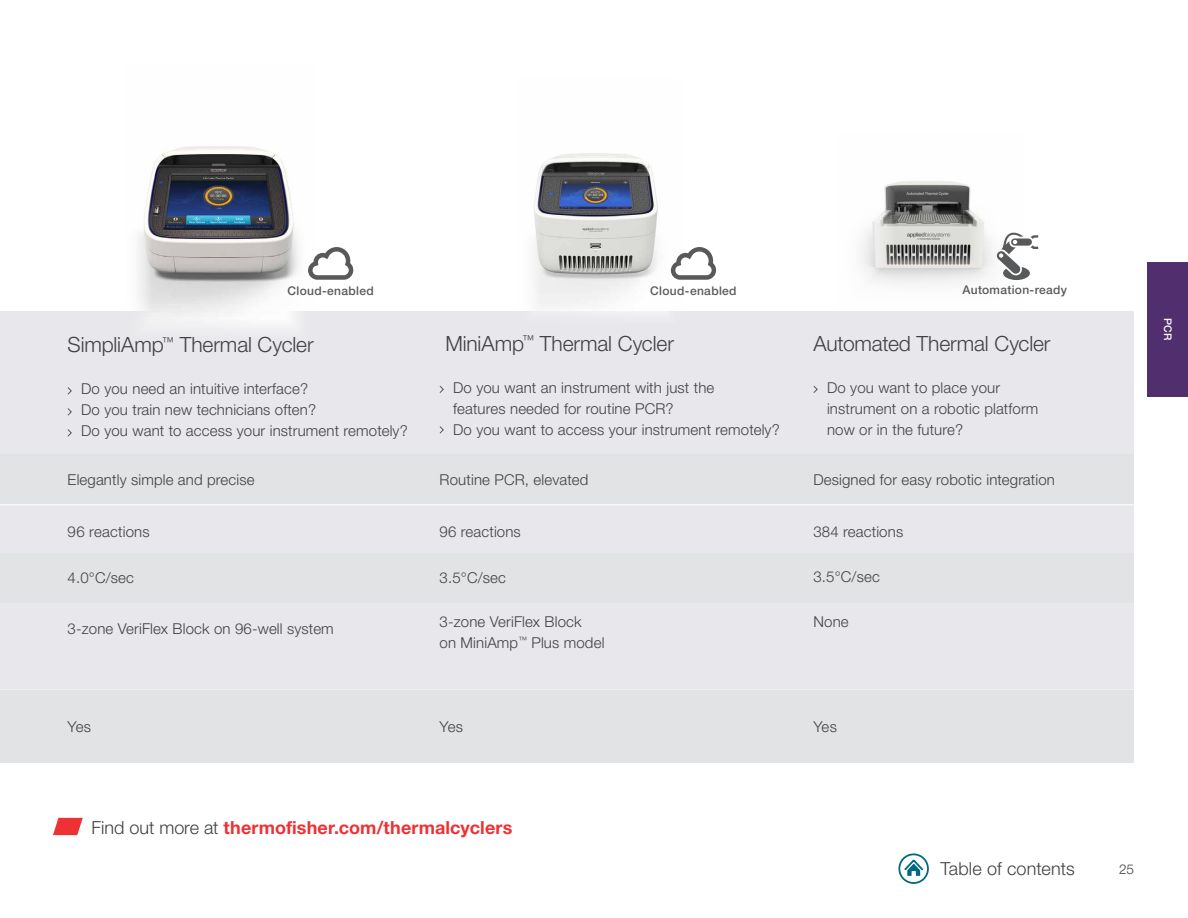
<style>
.page{position:relative;width:1188px;height:918px;background:#fff}
.page>*{position:absolute;margin:0;border:0;box-sizing:border-box;transform-origin:0 0}
.t1{font:300 21px "Helvetica Neue LTW1 G";letter-spacing:-.005em;color:#414042}
.t2{font:700 18px "Helvetica Neue LTW1 G";letter-spacing:.01em;color:#ee3134}
.t3{font:300 18px "Helvetica Neue LTW1 G";letter-spacing:.005em;color:#414042}
.t4{font:300 15px/21px "Helvetica Neue LTW1 G";letter-spacing:.01em;color:#414042}
.t5{font:300 13.5px "Helvetica Neue LTW1 G";color:#414042}
.t6{font:500 12px "Helvetica Neue LTW1 G";letter-spacing:.03em;color:#58595b}
.t7{font:500 10.5px "Helvetica Neue LTW1 G";color:#fff}
.s1{font-weight:300;color:#414042}
</style>
<div class="page">
<svg style="left:898px;top:853px;width:30px;height:31px"></svg>
<div style="left:0;top:311px;width:1134px;height:450px;background:#e8e7eb"></div>
<hr style="left:0;top:553px;width:1134px;height:1px;background:#fff">
<hr style="left:0;top:504px;width:1134px;height:1px;background:#fff">
<div style="left:0;top:554px;width:1134px;height:49px;background:#e2e3e4"></div>
<div style="left:0;top:690px;width:1134px;height:73px;background:#e2e3e4"></div>
<div style="left:0;top:455px;width:1134px;height:49px;background:#e2e3e4"></div>
<img style="left:861px;top:181px;width:132px;height:103px">
<img style="left:534px;top:153px;width:137px;height:160px">
<img style="left:138px;top:146px;width:161px;height:182px">
<svg style="left:67px;top:387px;width:5px;height:8px"></svg>
<svg style="left:67px;top:408px;width:5px;height:8px"></svg>
<svg style="left:67px;top:429px;width:5px;height:8px"></svg>
<svg style="left:439px;top:385px;width:5px;height:8px"></svg>
<svg style="left:439px;top:426px;width:5px;height:8px"></svg>
<svg style="left:813px;top:385px;width:5px;height:8px"></svg>
<svg style="left:671px;top:247px;width:45px;height:33px"></svg>
<svg style="left:308px;top:247px;width:45px;height:33px"></svg>
<svg style="left:53px;top:818px;width:30px;height:17px"></svg>
<div style="left:1148px;top:262px;width:40px;height:134px;background:#512e6d"></div>
<svg style="left:996px;top:232px;width:42px;height:48px"></svg>
<p class="t6" style="left:287px;top:284px;width:88px">Cloud-enabled</p>
<p class="t6" style="left:650px;top:284px;width:88px">Cloud-enabled</p>
<p class="t6" style="left:963px;top:282px;width:106px">Automation-ready</p>
<h1 class="t1" style="left:68px;top:332px;width:248px">SimpliAmp<sup>™</sup> Thermal Cycler</h1>
<p class="t4" style="left:81px;top:379px;width:328px">Do you need an intuitive interface?<br>Do you train new technicians often?<br>Do you want to access your instrument remotely?</p>
<p class="t4" style="left:68px;top:470px;width:188px">Elegantly simple and precise</p>
<p class="t4" style="left:68px;top:521px;width:84px">96 reactions</p>
<p class="t4" style="left:68px;top:567px;width:68px">4.0°C/sec</p>
<p class="t4" style="left:68px;top:618px;width:268px">3-zone VeriFlex Block on 96-well system</p>
<h1 class="t1" style="left:445px;top:331px;width:230px">MiniAmp<sup>™</sup> Thermal Cycler</h1>
<p class="t4" style="left:453px;top:377px;width:328px">Do you want an instrument with just the<br>features needed for routine PCR?<br>Do you want to access your instrument remotely?</p>
<p class="t4" style="left:440px;top:470px;width:150px">Routine PCR, elevated</p>
<p class="t4" style="left:440px;top:521px;width:83px">96 reactions</p>
<p class="t4" style="left:440px;top:567px;width:68px">3.5°C/sec</p>
<p class="t4" style="left:440px;top:611px;width:166px">3-zone VeriFlex Block<br>on MiniAmp<sup>™</sup> Plus model</p>
<h1 class="t1" style="left:813px;top:331px;width:239px">Automated Thermal Cycler</h1>
<p class="t4" style="left:827px;top:377px;width:213px">Do you want to place your instrument on a robotic platform now or in the future?</p>
<p class="t4" style="left:814px;top:470px;width:243px">Designed for easy robotic integration</p>
<p class="t4" style="left:814px;top:521px;width:91px">384 reactions</p>
<p class="t4" style="left:814px;top:566px;width:68px">3.5°C/sec</p>
<p class="t4" style="left:814px;top:611px;width:37px">None</p>
<p class="t4" style="left:68px;top:716px;width:25px">Yes</p>
<p class="t4" style="left:440px;top:716px;width:25px">Yes</p>
<p class="t4" style="left:814px;top:716px;width:25px">Yes</p>
<p class="t2" style="left:92px;top:816px;width:422px"><span class="s1">Find out more at</span> thermofisher.com/thermalcyclers</p>
<p class="t3" style="left:940px;top:858px;width:136px">Table of contents</p>
<p class="t7" style="left:1174px;top:318px;width:24px;rotate:90deg">PCR</p>
<p class="t5" style="left:1119px;top:861px;width:16px">25</p>
</div>
